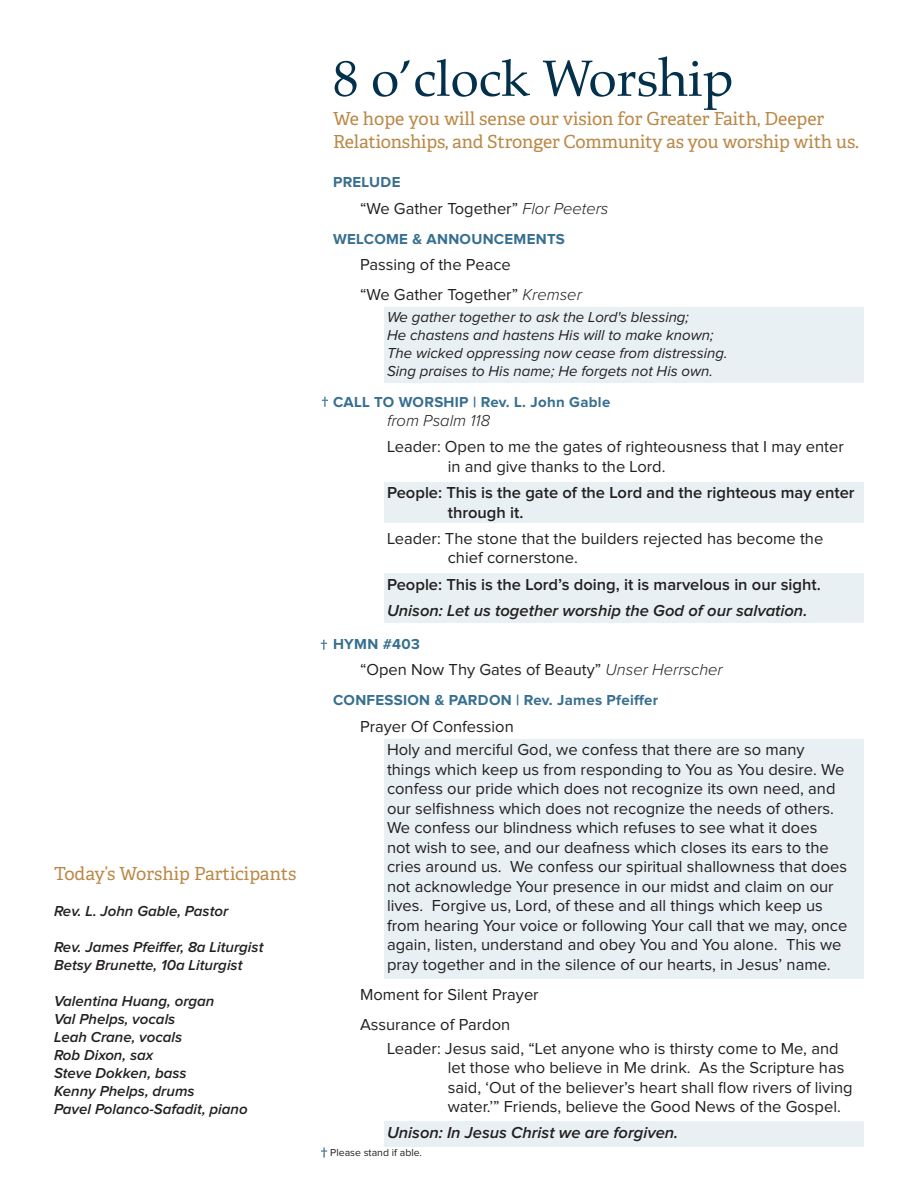
<style>
.page{position:relative;width:918px;height:1188px;background:#fff}
.page>*{position:absolute;margin:0;border:0;box-sizing:border-box;transform-origin:0 0}
.t1{font:51px "Palatino";color:#03314c}
.Tertiary_Header{font:18px/22.5px "Adelle";letter-spacing:-.01em;color:#bb8846}
.OW__Recitation{font:16.5px/19.5px "Proxima Nova";color:#231f20}
.OW__Recitation_Leade{font:16.5px/19.5px "Proxima Nova";color:#231f20}
.OW__Subhead{font:16.5px "Proxima Nova";color:#231f20}
.OW__Recitation_Peopl{font:600 16.5px/19.5px "Proxima Nova";color:#231f20}
.OW__Recitation_Uniso{font:italic 600 16.5px "Proxima Nova";color:#231f20}
.OW__Recitation_Leade-2{font:italic 300 16.5px "Proxima Nova";color:#231f20}
.Left_Column__Worship{font:italic 600 15px "Proxima Nova";color:#231f20}
.OW__Song_Lyrics{font:italic 15px/18px "Proxima Nova";color:#231f20}
.OW__Header{font:700 15px "Proxima Nova";letter-spacing:.02em;color:#376f90}
.Sunday_School__Body{font:10.5px "Proxima Nova";color:#231f20}
.s1{font-weight:300;font-style:italic}
</style>
<div class="page">
<div style="left:384px;top:482px;width:480px;height:41px;background:#e8f0f3"></div>
<div style="left:384px;top:307px;width:480px;height:75px;background:#e8f0f3"></div>
<div style="left:384px;top:739px;width:480px;height:239px;background:#e8f0f3"></div>
<div style="left:384px;top:573px;width:480px;height:49px;background:#e8f0f3"></div>
<div style="left:384px;top:1121px;width:480px;height:26px;background:#e8f0f3"></div>
<svg style="left:321px;top:1148px;width:6px;height:9px"></svg>
<svg style="left:321px;top:640px;width:6px;height:10px"></svg>
<svg style="left:322px;top:397px;width:6px;height:10px"></svg>
<p class="Tertiary_Header" style="left:54px;top:862px;width:244px">Today’s Worship Participants</p>
<p class="Left_Column__Worship" style="left:54px;top:904px;width:176px">Rev. L. John Gable, Pastor</p>
<p class="Left_Column__Worship" style="left:54px;top:940px;width:211px">Rev. James Pfeiffer, 8a Liturgist</p>
<p class="Left_Column__Worship" style="left:54px;top:958px;width:190px">Betsy Brunette, 10a Liturgist</p>
<p class="Left_Column__Worship" style="left:54px;top:994px;width:162px">Valentina Huang, organ</p>
<p class="Left_Column__Worship" style="left:54px;top:1012px;width:123px">Val Phelps, vocals</p>
<p class="Left_Column__Worship" style="left:54px;top:1030px;width:130px">Leah Crane, vocals</p>
<p class="Left_Column__Worship" style="left:54px;top:1048px;width:101px">Rob Dixon, sax</p>
<p class="Left_Column__Worship" style="left:54px;top:1066px;width:134px">Steve Dokken, bass</p>
<p class="Left_Column__Worship" style="left:54px;top:1084px;width:142px">Kenny Phelps, drums</p>
<p class="Left_Column__Worship" style="left:54px;top:1102px;width:195px">Pavel Polanco-Safadit, piano</p>
<p class="t1" style="left:333px;top:36px;width:402px">8 o’clock Worship</p>
<p class="Tertiary_Header" style="left:333px;top:108px;width:527px">We hope you will sense our vision for Greater Faith, Deeper<br>Relationships, and Stronger Community as you worship with us.</p>
<p class="OW__Header" style="left:333px;top:176px;width:69px">PRELUDE</p>
<p class="OW__Subhead" style="left:360px;top:201px;width:250px">“We Gather Together” <span class="s1">Flor Peeters</span></p>
<p class="OW__Header" style="left:333px;top:232px;width:233px">WELCOME &amp; ANNOUNCEMENTS</p>
<p class="OW__Subhead" style="left:360px;top:257px;width:152px">Passing of the Peace</p>
<p class="OW__Subhead" style="left:360px;top:287px;width:223px">“We Gather Together” <span class="s1">Kremser</span></p>
<p class="OW__Song_Lyrics" style="left:387px;top:309px;width:342px">We gather together to ask the Lord's blessing;<br>He chastens and hastens His will to make known; The wicked oppressing now cease from distressing.<br>Sing praises to His name; He forgets not His own.</p>
<p class="OW__Header" style="left:333px;top:395px;width:279px">CALL TO WORSHIP | Rev. L. John Gable</p>
<p class="OW__Recitation_Leade-2" style="left:387px;top:413px;width:105px">from Psalm 118</p>
<p class="OW__Recitation_Leade" style="left:448px;top:438px;width:398px;text-indent:-61px">Leader: Open to me the gates of righteousness that I may enter in and give thanks to the Lord.</p>
<p class="OW__Recitation_Peopl" style="left:448px;top:484px;width:408px;text-indent:-61px">People: This is the gate of the Lord and the righteous may enter through it.</p>
<p class="OW__Recitation_Leade" style="left:448px;top:529px;width:377px;text-indent:-61px">Leader: The stone that the builders rejected has become the chief cornerstone.</p>
<p class="OW__Recitation_Peopl" style="left:387px;top:575px;width:435px">People: This is the Lord’s doing, it is marvelous in our sight.</p>
<p class="OW__Recitation_Uniso" style="left:387px;top:603px;width:422px">Unison: Let us together worship the God of our salvation.</p>
<p class="OW__Header" style="left:333px;top:637px;width:88px">HYMN #403</p>
<p class="OW__Subhead" style="left:360px;top:662px;width:364px">“Open Now Thy Gates of Beauty” <span class="s1">Unser Herrscher</span></p>
<p class="OW__Header" style="left:333px;top:694px;width:327px">CONFESSION &amp; PARDON | Rev. James Pfeiffer</p>
<p class="OW__Subhead" style="left:360px;top:719px;width:155px">Prayer Of Confession</p>
<p class="OW__Recitation" style="left:387px;top:741px;width:462px">Holy and merciful God, we confess that there are so many things which keep us from responding to You as You desire. We confess our pride which does not recognize its own need, and our selfishness which does not recognize the needs of others.<br>We confess our blindness which refuses to see what it does<br>not wish to see, and our deafness which closes its ears to the cries around us. We confess our spiritual shallowness that does not acknowledge Your presence in our midst and claim on our lives. Forgive us, Lord, of these and all things which keep us from hearing Your voice or following Your call that we may, once again, listen, understand and obey You and You alone. This we pray together and in the silence of our hearts, in Jesus’ name.</p>
<p class="OW__Subhead" style="left:360px;top:987px;width:180px">Moment for Silent Prayer</p>
<p class="OW__Subhead" style="left:360px;top:1017px;width:152px">Assurance of Pardon</p>
<p class="OW__Recitation_Leade" style="left:448px;top:1039px;width:406px;text-indent:-61px">Leader: Jesus said, “Let anyone who is thirsty come to Me, and let those who believe in Me drink. As the Scripture has said, ‘Out of the believer’s heart shall flow rivers of living water.’” Friends, believe the Good News of the Gospel.</p>
<p class="OW__Recitation_Uniso" style="left:387px;top:1125px;width:293px">Unison: In Jesus Christ we are forgiven.</p>
<p class="Sunday_School__Body" style="left:330px;top:1148px;width:93px">Please stand if able.</p>
</div>
